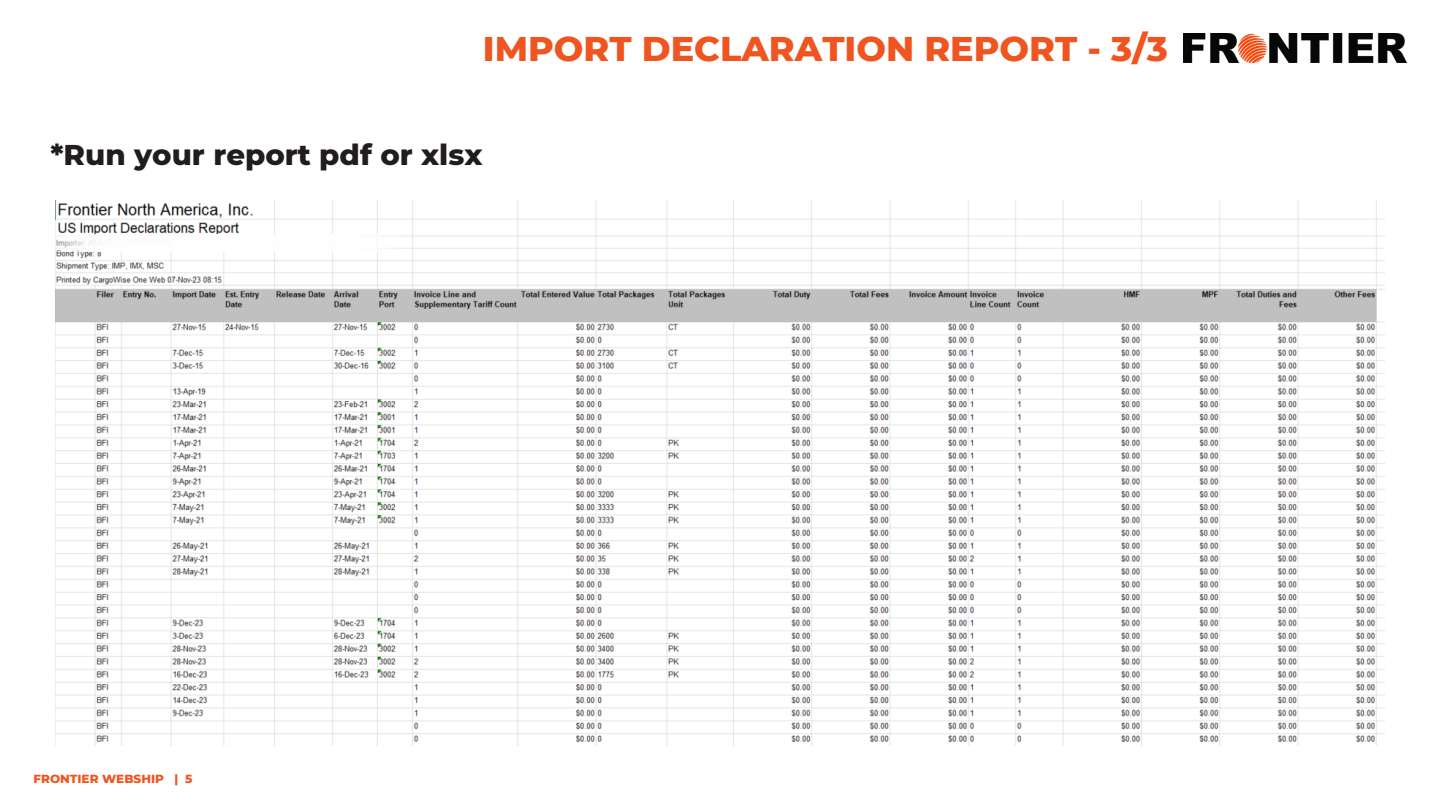
<style>
.page{position:relative;width:1440px;height:810px;background:#fff}
.page>*{position:absolute;margin:0;border:0;box-sizing:border-box;transform-origin:0 0}
.t1{font:800 35px "Montserrat";color:#ee5521}
.t2{font:800 29.2px "Montserrat";color:#211c1d}
.t3{font:800 12px "Montserrat";color:#ee5521}
</style>
<div class="page">
<img style="left:1184px;top:34px;width:223px;height:29px">
<img style="left:56px;top:201px;width:1328px;height:544px">
<img style="left:55px;top:234px;width:364px;height:18px">
<p class="t1" style="left:483px;top:27px;width:687px">IMPORT DECLARATION REPORT - 3/3</p>
<p class="t2" style="left:50px;top:137px;width:434px">*Run your report pdf or xlsx</p>
<p class="t3" style="left:34px;top:772px;width:160px">FRONTIER WEBSHIP | 5</p>
</div>
